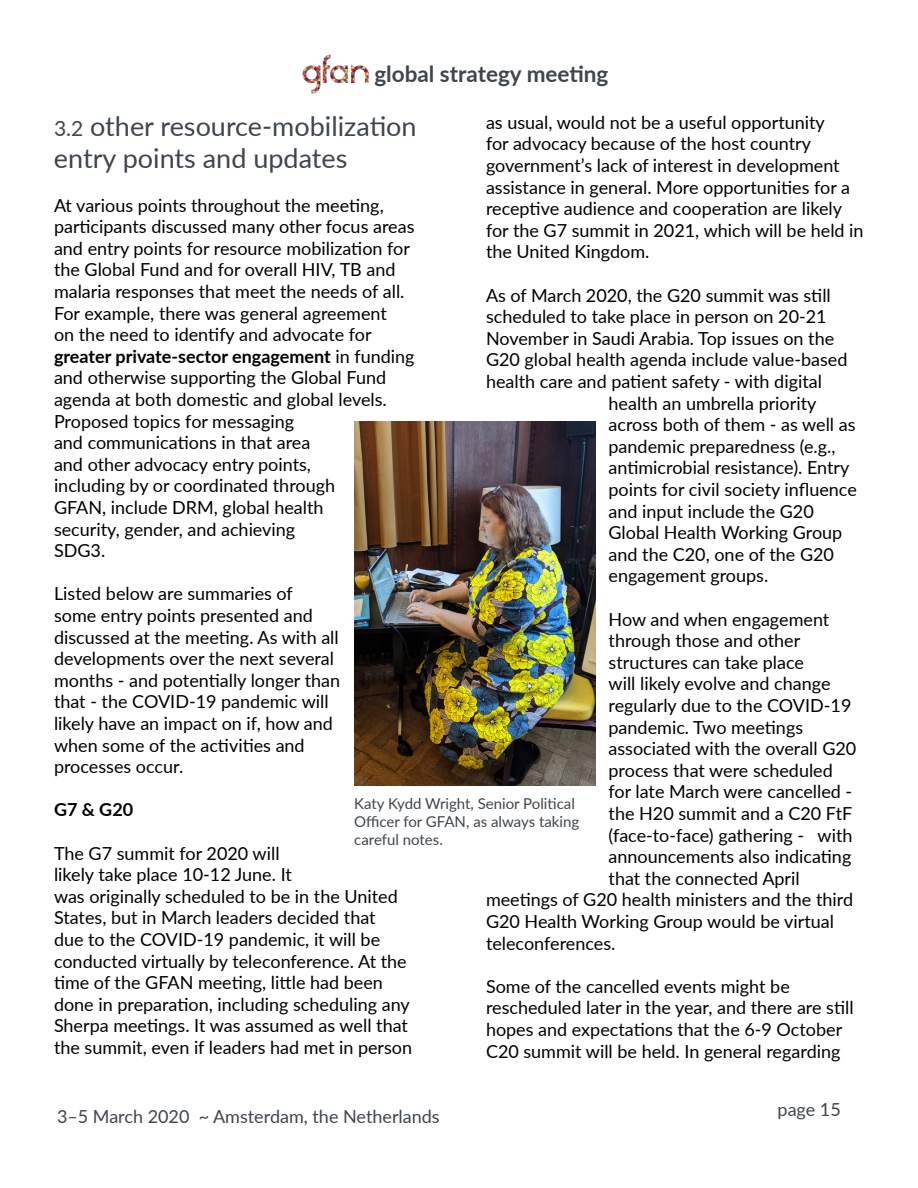
<style>
.page{position:relative;width:918px;height:1188px;background:#fff}
.page>*{position:absolute;margin:0;border:0;box-sizing:border-box;transform-origin:0 0}
.t1{font:27px/32.4px "Lato";color:#3e454c}
.t2{font:700 22.5px "Lato";color:#3e454c}
.t3{font:18px/21.6px "Lato";color:#000}
.t4{font:18px "Lato";color:#3e454c}
.t5{font:700 18px "Lato";color:#000}
.t6{font:15px/18px "Lato";color:#3e454c}
.s1{font-size:21px}
.s2{font-weight:700}
</style>
<div class="page">
<img style="left:302px;top:54px;width:67px;height:40px">
<img style="left:354px;top:421px;width:241px;height:365px">
<p class="t2" style="left:374px;top:57px;width:236px">global strategy meeting</p>
<p class="t3" style="left:486px;top:111px;width:379px">as usual, would not be a useful opportunity<br>for advocacy because of the host country government’s lack of interest in development assistance in general. More opportunities for a receptive audience and cooperation are likely for the G7 summit in 2021, which will be held in the United Kingdom.</p>
<p class="t3" style="left:486px;top:284px;width:346px">As of March 2020, the G20 summit was still</p>
<p class="t3" style="left:486px;top:305px;width:342px">scheduled to take place in person on 20-21</p>
<p class="t3" style="left:486px;top:327px;width:350px">November in Saudi Arabia. Top issues on the</p>
<p class="t3" style="left:486px;top:348px;width:363px">G20 global health agenda include value-based</p>
<p class="t3" style="left:486px;top:370px;width:337px">health care and patient safety - with digital</p>
<p class="t3" style="left:609px;top:392px;width:209px">health an umbrella priority</p>
<p class="t3" style="left:609px;top:413px;width:248px">across both of them - as well as</p>
<p class="t3" style="left:609px;top:435px;width:229px">pandemic preparedness (e.g.,</p>
<p class="t3" style="left:609px;top:456px;width:242px">antimicrobial resistance). Entry</p>
<p class="t3" style="left:609px;top:478px;width:250px">points for civil society influence</p>
<p class="t3" style="left:609px;top:500px;width:207px">and input include the G20</p>
<p class="t3" style="left:609px;top:521px;width:235px">Global Health Working Group</p>
<p class="t3" style="left:609px;top:543px;width:227px">and the C20, one of the G20</p>
<p class="t3" style="left:609px;top:564px;width:161px">engagement groups.</p>
<p class="t3" style="left:609px;top:608px;width:222px">How and when engagement</p>
<p class="t3" style="left:609px;top:629px;width:193px">through those and other</p>
<p class="t3" style="left:609px;top:651px;width:197px">structures can take place</p>
<p class="t3" style="left:609px;top:672px;width:223px">will likely evolve and change</p>
<p class="t3" style="left:609px;top:694px;width:244px">regularly due to the COVID-19</p>
<p class="t3" style="left:609px;top:716px;width:196px">pandemic. Two meetings</p>
<p class="t3" style="left:609px;top:737px;width:249px">associated with the overall G20</p>
<p class="t3" style="left:609px;top:759px;width:226px">process that were scheduled</p>
<p class="t3" style="left:609px;top:780px;width:245px">for late March were cancelled -</p>
<p class="t3" style="left:609px;top:802px;width:245px">the H20 summit and a C20 FtF</p>
<p class="t3" style="left:609px;top:824px;width:245px">(face-to-face) gathering - with</p>
<p class="t3" style="left:609px;top:845px;width:244px">announcements also indicating</p>
<p class="t3" style="left:609px;top:867px;width:193px">that the connected April</p>
<p class="t3" style="left:486px;top:888px;width:369px">meetings of G20 health ministers and the third</p>
<p class="t3" style="left:486px;top:910px;width:350px">G20 Health Working Group would be virtual</p>
<p class="t3" style="left:486px;top:932px;width:131px">teleconferences.</p>
<p class="t3" style="left:486px;top:975px;width:369px">Some of the cancelled events might be rescheduled later in the year, and there are still hopes and expectations that the 6-9 October C20 summit will be held. In general regarding</p>
<h1 class="t1" style="left:54px;top:109px;width:364px"><span class="s1">3.2</span> other resource-mobilization entry points and updates</h1>
<p class="t3" style="left:54px;top:194px;width:362px">At various points throughout the meeting, participants discussed many other focus areas and entry points for resource mobilization for the Global Fund and for overall HIV, TB and malaria responses that meet the needs of all.<br>For example, there was general agreement<br>on the need to identify and advocate for <span class="s2">greater private-sector engagement</span> in funding and otherwise supporting the Global Fund agenda at both domestic and global levels.<br>Proposed topics for messaging<br>and communications in that area<br>and other advocacy entry points,<br>including by or coordinated through<br>GFAN, include DRM, global health<br>security, gender, and achieving<br>SDG3.</p>
<p class="t3" style="left:54px;top:582px;width:288px">Listed below are summaries of<br>some entry points presented and discussed at the meeting. As with all developments over the next several months - and potentially longer than that - the COVID-19 pandemic will likely have an impact on if, how and when some of the activities and processes occur.</p>
<p class="t5" style="left:54px;top:797px;width:81px">G7 &amp; G20</p>
<p class="t3" style="left:54px;top:842px;width:360px">The G7 summit for 2020 will<br>likely take place 10-12 June. It<br>was originally scheduled to be in the United States, but in March leaders decided that<br>due to the COVID-19 pandemic, it will be conducted virtually by teleconference. At the time of the GFAN meeting, little had been done in preparation, including scheduling any Sherpa meetings. It was assumed as well that the summit, even if leaders had met in person</p>
<p class="t6" style="left:354px;top:794px;width:227px">Katy Kydd Wright, Senior Political<br>Officer for GFAN, as always taking careful notes.</p>
<p class="t4" style="left:57px;top:1103px;width:384px">3–5 March 2020 ~ Amsterdam, the Netherlands</p>
<p class="t4" style="left:778px;top:1097px;width:65px">page 15</p>
</div>
